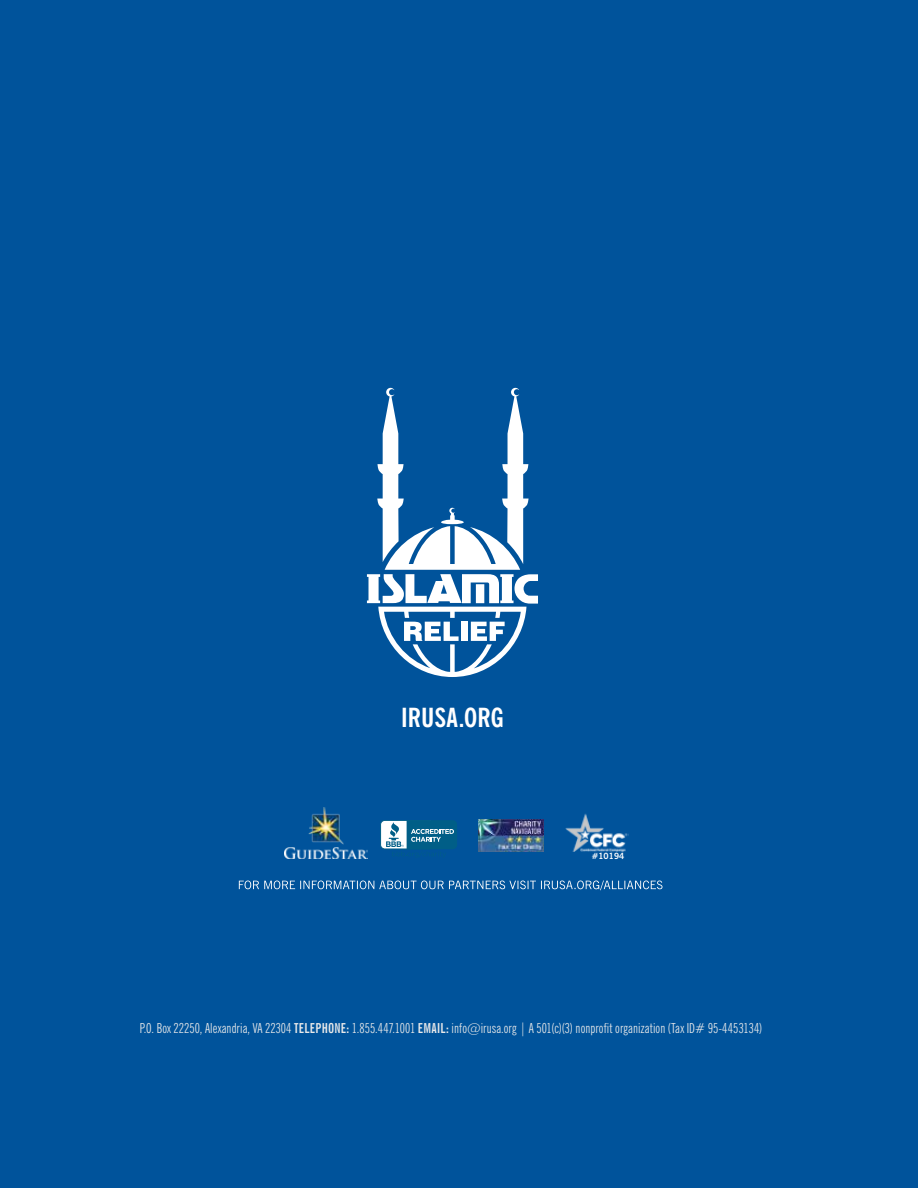
<style>
.page{position:relative;width:918px;height:1188px;background:#00539b}
.page>*{position:absolute;margin:0;border:0;box-sizing:border-box;transform-origin:0 0}
.t1{font:700 condensed 26.4px "News Gothic BT";color:#fff}
.t2{font:extra-condensed 13.8px "News Gothic BT";letter-spacing:.005em;color:#e9e9ea}
.t3{font:700 8.55px "News Gothic BT";color:#fff}
.s1{font-weight:700}
</style>
<div class="page">
<svg style="left:239px;top:881px;width:423px;height:9px;background:#3d7bb2"></svg>
<svg style="left:367px;top:388px;width:171px;height:289px"></svg>
<svg style="left:380px;top:820px;width:77px;height:37px"></svg>
<img style="left:565px;top:805px;width:64px;height:47px">
<img style="left:284px;top:808px;width:83px;height:51px">
<img style="left:478px;top:819px;width:66px;height:33px">
<h1 class="t1" style="left:401px;top:702px;width:104px">IRUSA.ORG</h1>
<p class="t3" style="left:592px;top:851px;width:34px">#10194</p>
<p class="t2" style="left:140px;top:1020px;width:624px">P.O. Box 22250, Alexandria, VA 22304 <span class="s1">TELEPHONE:</span> 1.855.447.1001 <span class="s1">EMAIL:</span> info@irusa.org | A 501(c)(3) nonprofit organization (Tax ID# 95-4453134)</p>
</div>
